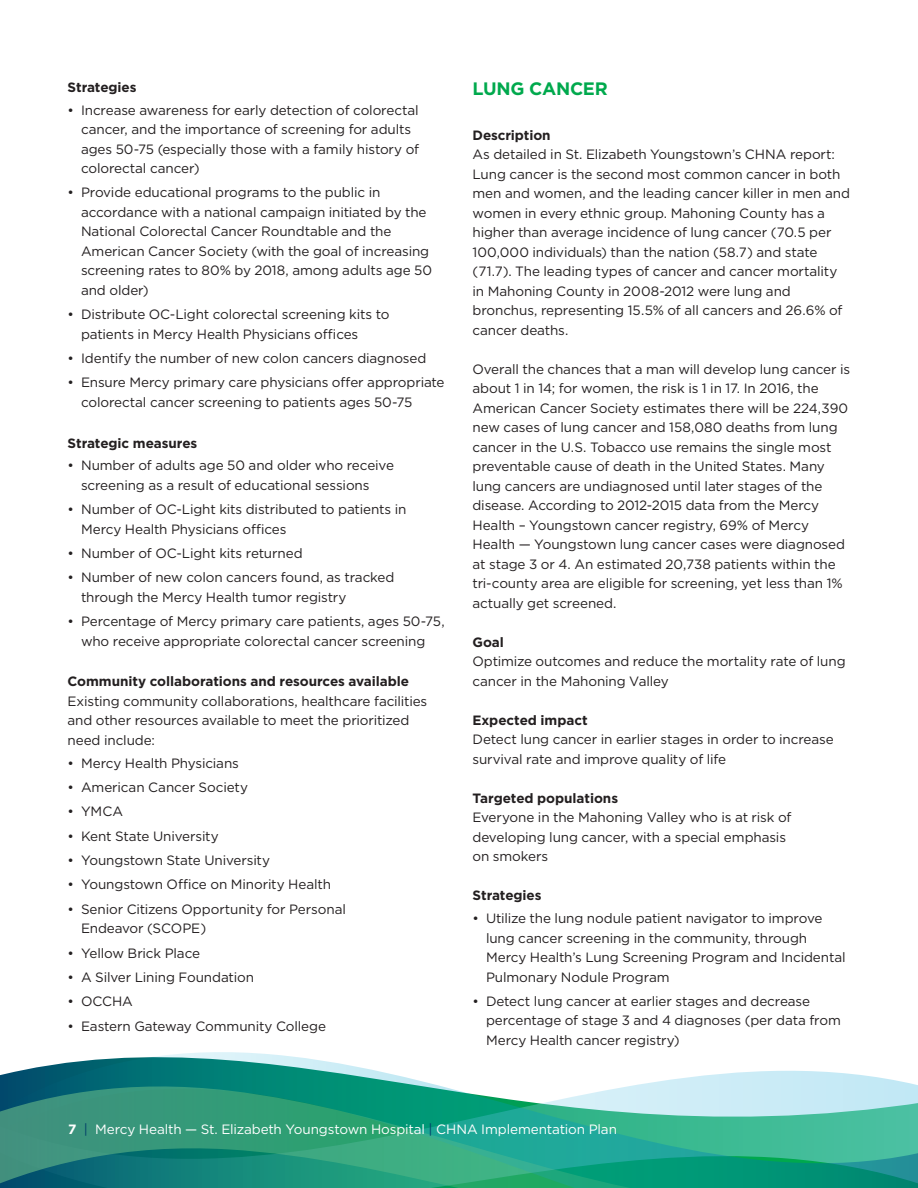
<style>
.page{position:relative;width:918px;height:1188px;background:#fff}
.page>*{position:absolute;margin:0;border:0;box-sizing:border-box;transform-origin:0 0}
.SUB_HEAD_-_left_just{font:700 18px "Gotham";letter-spacing:-.015em;color:#00a94d}
.BULLET_BODY_COPY{font:13.5px/19.5px "Gotham";letter-spacing:-.01em;color:#231f20}
.BODY_-_left_just{font:13.5px/19.5px "Gotham";letter-spacing:-.01em;color:#231f20}
.Bold_Body_Text{font:700 13.5px "Gotham";letter-spacing:-.005em;color:#231f20}
.t1{font:13.5px "Gotham";letter-spacing:-.01em;color:#fff}
.s1{font-weight:700}
.s2{color:#003d69}
</style>
<div class="page">
<svg style="left:0;top:1052px;width:917px;height:33px"></svg>
<svg style="left:0;top:1085px;width:918px;height:103px;background:#3aa68f"></svg>
<p class="Bold_Body_Text" style="left:68px;top:78px;width:71px">Strategies</p>
<p class="BULLET_BODY_COPY" style="left:81px;top:100px;width:340px;text-indent:-14px">• Increase awareness for early detection of colorectal cancer, and the importance of screening for adults ages 50-75 (especially those with a family history of colorectal cancer)</p>
<p class="BULLET_BODY_COPY" style="left:81px;top:183px;width:353px;text-indent:-14px">• Provide educational programs to the public in accordance with a national campaign initiated by the National Colorectal Cancer Roundtable and the American Cancer Society (with the goal of increasing screening rates to 80% by 2018, among adults age 50 and older)</p>
<p class="BULLET_BODY_COPY" style="left:81px;top:304px;width:310px;text-indent:-14px">• Distribute OC-Light colorectal screening kits to patients in Mercy Health Physicians offices</p>
<p class="BULLET_BODY_COPY" style="left:68px;top:348px;width:360px">• Identify the number of new colon cancers diagnosed</p>
<p class="BULLET_BODY_COPY" style="left:81px;top:373px;width:365px;text-indent:-14px">• Ensure Mercy primary care physicians offer appropriate colorectal cancer screening to patients ages 50-75</p>
<p class="Bold_Body_Text" style="left:68px;top:434px;width:131px">Strategic measures</p>
<p class="BULLET_BODY_COPY" style="left:81px;top:456px;width:315px;text-indent:-14px">• Number of adults age 50 and older who receive screening as a result of educational sessions</p>
<p class="BULLET_BODY_COPY" style="left:81px;top:499px;width:327px;text-indent:-14px">• Number of OC-Light kits distributed to patients in<br>Mercy Health Physicians offices</p>
<p class="BULLET_BODY_COPY" style="left:68px;top:543px;width:237px">• Number of OC-Light kits returned</p>
<p class="BULLET_BODY_COPY" style="left:81px;top:568px;width:315px;text-indent:-14px">• Number of new colon cancers found, as tracked through the Mercy Health tumor registry</p>
<p class="BULLET_BODY_COPY" style="left:68px;top:611px;width:379px;text-align:center">• Percentage of Mercy primary care patients, ages 50-75, who receive appropriate colorectal cancer screening</p>
<p class="Bold_Body_Text" style="left:68px;top:673px;width:343px">Community collaborations and resources available</p>
<p class="BODY_-_left_just" style="left:68px;top:691px;width:361px">Existing community collaborations, healthcare facilities and other resources available to meet the prioritized need include:</p>
<p class="BULLET_BODY_COPY" style="left:68px;top:753px;width:173px">• Mercy Health Physicians</p>
<p class="BULLET_BODY_COPY" style="left:68px;top:777px;width:182px">• American Cancer Society</p>
<p class="BULLET_BODY_COPY" style="left:68px;top:802px;width:57px">• YMCA</p>
<p class="BULLET_BODY_COPY" style="left:68px;top:826px;width:153px">• Kent State University</p>
<p class="BULLET_BODY_COPY" style="left:68px;top:850px;width:204px">• Youngstown State University</p>
<p class="BULLET_BODY_COPY" style="left:68px;top:875px;width:265px">• Youngstown Office on Minority Health</p>
<p class="BULLET_BODY_COPY" style="left:81px;top:899px;width:266px;text-indent:-14px">• Senior Citizens Opportunity for Personal<br>Endeavor (SCOPE)</p>
<p class="BULLET_BODY_COPY" style="left:68px;top:943px;width:134px">• Yellow Brick Place</p>
<p class="BULLET_BODY_COPY" style="left:68px;top:967px;width:188px">• A Silver Lining Foundation</p>
<p class="BULLET_BODY_COPY" style="left:68px;top:992px;width:67px">• OCCHA</p>
<p class="BULLET_BODY_COPY" style="left:68px;top:1016px;width:260px">• Eastern Gateway Community College</p>
<p class="SUB_HEAD_-_left_just" style="left:472px;top:77px;width:137px">LUNG CANCER</p>
<p class="Bold_Body_Text" style="left:472px;top:126px;width:80px">Description</p>
<p class="BODY_-_left_just" style="left:472px;top:144px;width:364px">As detailed in St. Elizabeth Youngstown’s CHNA report:</p>
<p class="BODY_-_left_just" style="left:472px;top:164px;width:379px">Lung cancer is the second most common cancer in both men and women, and the leading cancer killer in men and women in every ethnic group. Mahoning County has a higher than average incidence of lung cancer (70.5 per 100,000 individuals) than the nation (58.7) and state (71.7). The leading types of cancer and cancer mortality in Mahoning County in 2008-2012 were lung and bronchus, representing 15.5% of all cancers and 26.6% of cancer deaths.</p>
<p class="BODY_-_left_just" style="left:472px;top:359px;width:379px">Overall the chances that a man will develop lung cancer is about 1 in 14; for women, the risk is 1 in 17. In 2016, the American Cancer Society estimates there will be 224,390 new cases of lung cancer and 158,080 deaths from lung cancer in the U.S. Tobacco use remains the single most preventable cause of death in the United States. Many lung cancers are undiagnosed until later stages of the disease. According to 2012-2015 data from the Mercy Health – Youngstown cancer registry, 69% of Mercy Health — Youngstown lung cancer cases were diagnosed at stage 3 or 4. An estimated 20,738 patients within the tri-county area are eligible for screening, yet less than 1% actually get screened.</p>
<p class="Bold_Body_Text" style="left:472px;top:633px;width:33px">Goal</p>
<p class="BODY_-_left_just" style="left:472px;top:651px;width:375px">Optimize outcomes and reduce the mortality rate of lung cancer in the Mahoning Valley</p>
<p class="Bold_Body_Text" style="left:472px;top:711px;width:117px">Expected impact</p>
<p class="BODY_-_left_just" style="left:472px;top:729px;width:363px">Detect lung cancer in earlier stages in order to increase survival rate and improve quality of life</p>
<p class="Bold_Body_Text" style="left:472px;top:789px;width:147px">Targeted populations</p>
<p class="BODY_-_left_just" style="left:472px;top:807px;width:320px">Everyone in the Mahoning Valley who is at risk of developing lung cancer, with a special emphasis on smokers</p>
<p class="Bold_Body_Text" style="left:472px;top:887px;width:71px">Strategies</p>
<p class="BULLET_BODY_COPY" style="left:486px;top:908px;width:361px;text-indent:-14px">• Utilize the lung nodule patient navigator to improve lung cancer screening in the community, through Mercy Health’s Lung Screening Program and Incidental Pulmonary Nodule Program</p>
<p class="BULLET_BODY_COPY" style="left:486px;top:991px;width:356px;text-indent:-14px">• Detect lung cancer at earlier stages and decrease percentage of stage 3 and 4 diagnoses (per data from<br>Mercy Health cancer registry)</p>
<p class="t1" style="left:68px;top:1120px;width:550px"><span class="s1">7</span> <span class="s2">|</span> Mercy Health — St. Elizabeth Youngstown Hospital <span class="s2">|</span> CHNA Implementation Plan</p>
</div>
